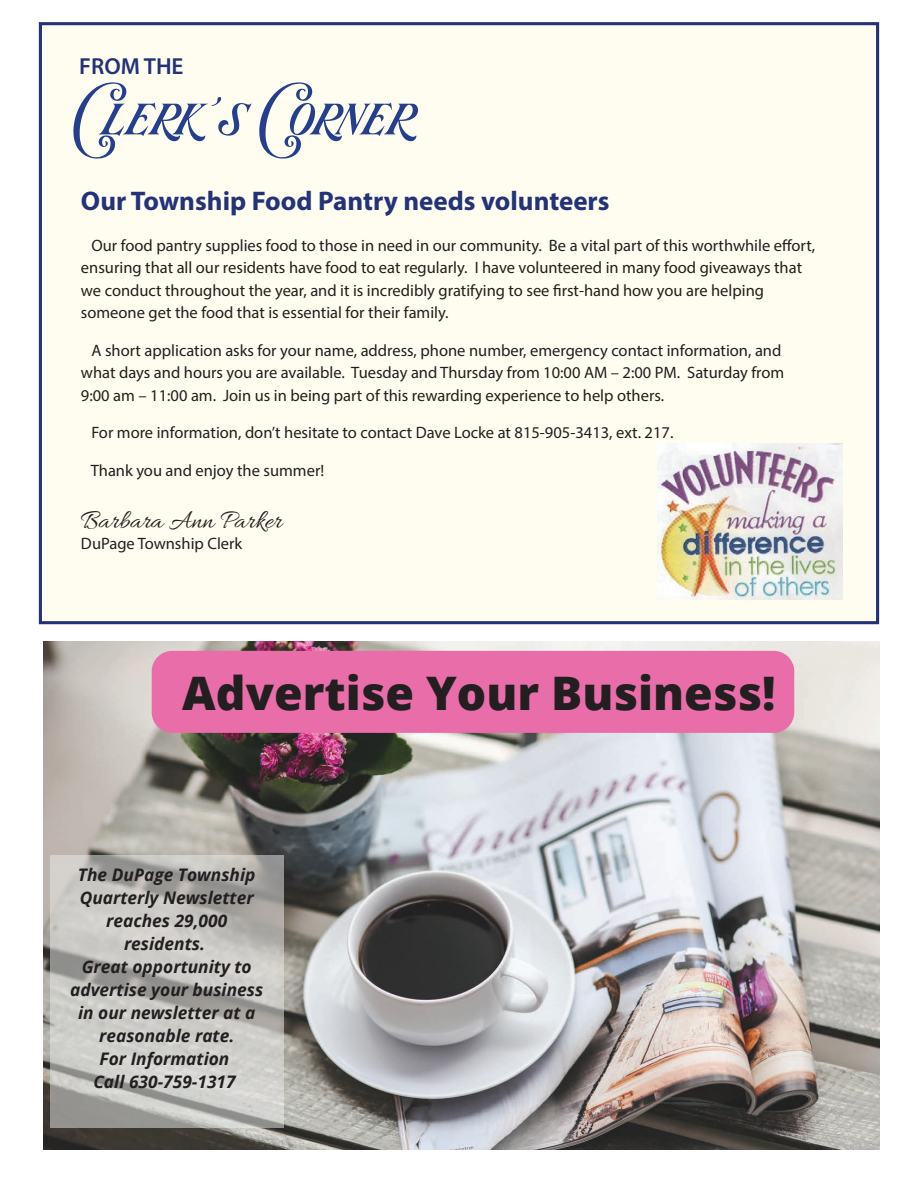
<style>
.page{position:relative;width:918px;height:1188px;background:#fff}
.page>*{position:absolute;margin:0;border:0;box-sizing:border-box;transform-origin:0 0}
.t1{font:800 46.2px "Open Sans";color:#231f20}
.t2{font:700 27px "Myriad Pro";color:#243279}
.t3{font:27px "Allura";color:#231f20}
.t4{font:600 23.25px "Myriad Pro";color:#243279}
.t5{font:italic 700 17.25px/23.1px "Open Sans";color:#231f20;text-align:center}
.t6{font:16.5px/22.5px "Myriad Pro";color:#231f20}
</style>
<div class="page">
<div style="left:39px;top:22px;width:840px;height:602px;background:#fffdf0;border:3px solid #243279"></div>
<svg style="left:73px;top:82px;width:345px;height:77px"></svg>
<img style="left:657px;top:443px;width:185px;height:156px">
<img style="left:43px;top:641px;width:836px;height:508px">
<img style="left:50px;top:855px;width:234px;height:273px">
<div style="left:152px;top:651px;width:642px;height:82px;background:#e96da9"></div>
<h3 class="t4" style="left:79px;top:51px;width:106px">FROM THE</h3>
<h2 class="t2" style="left:81px;top:184px;width:530px">Our Township Food Pantry needs volunteers</h2>
<p class="t6" style="left:81px;top:234px;width:736px;text-indent:10px">Our food pantry supplies food to those in need in our community. Be a vital part of this worthwhile effort, ensuring that all our residents have food to eat regularly. I have volunteered in many food giveaways that we conduct throughout the year, and it is incredibly gratifying to see first-hand how you are helping someone get the food that is essential for their family.</p>
<p class="t6" style="left:81px;top:339px;width:705px;text-indent:10px">A short application asks for your name, address, phone number, emergency contact information, and what days and hours you are available. Tuesday and Thursday from 10:00 AM – 2:00 PM. Saturday from<br>9:00 am – 11:00 am. Join us in being part of this rewarding experience to help others.</p>
<p class="t6" style="left:91px;top:421px;width:583px">For more information, don’t hesitate to contact Dave Locke at 815-905-3413, ext. 217.</p>
<p class="t6" style="left:91px;top:459px;width:235px">Thank you and enjoy the summer!</p>
<h2 class="t3" style="left:81px;top:505px;width:202px">Barbara Ann Parker</h2>
<p class="t6" style="left:81px;top:532px;width:163px">DuPage Township Clerk</p>
<h1 class="t1" style="left:182px;top:658px;width:595px">Advertise Your Business!</h1>
<p class="t5" style="left:70px;top:863px;width:195px">The DuPage Township<br>Quarterly Newsletter reaches 29,000 residents.<br>Great opportunity to advertise your business in our newsletter at a reasonable rate.<br>For Information<br>Call 630-759-1317</p>
</div>
